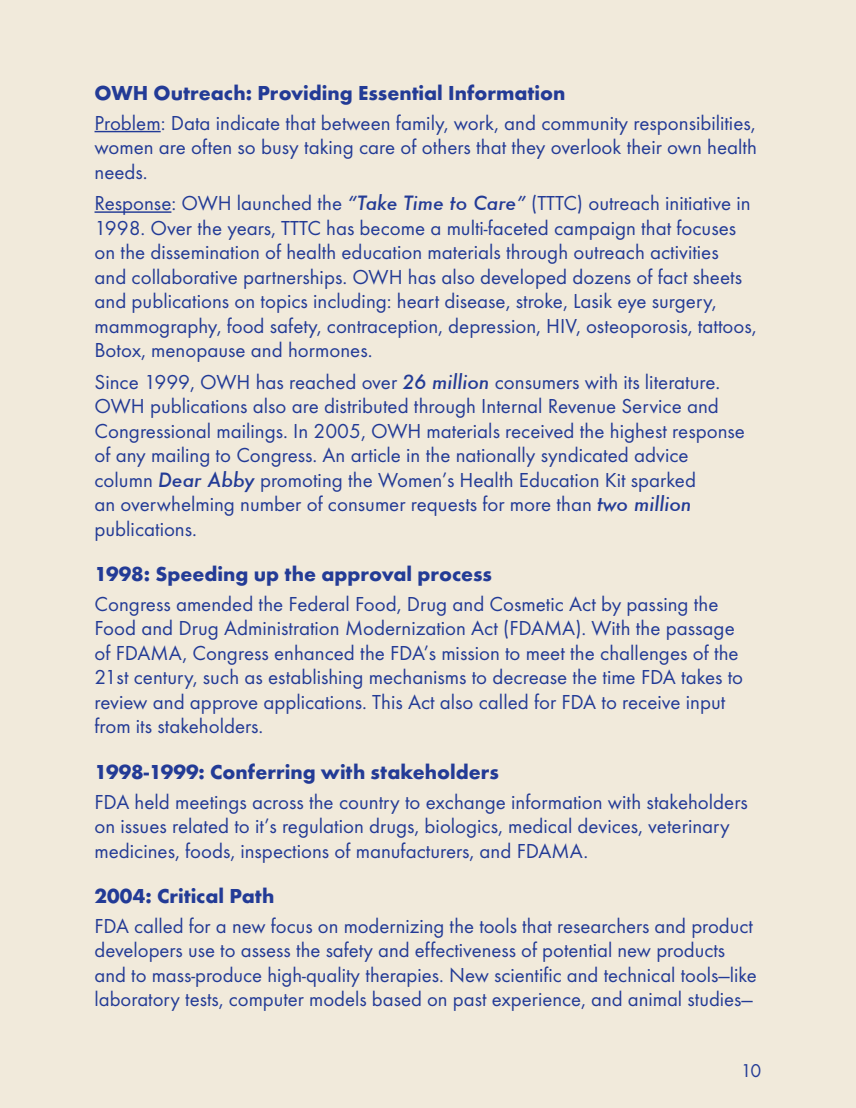
<style>
.page{position:relative;width:856px;height:1108px;background:#f1eadb}
.page>*{position:absolute;margin:0;border:0;box-sizing:border-box;transform-origin:0 0}
.t1{font:21px/24.5px "Futura T";color:#233b96}
.Bold_title{font:700 21px "Futura T";color:#233b96}
.t2{font:19.25px "Futura T";color:#233b96}
.s1{font-family:"Futura";font-weight:500;font-style:italic;font-size:19.25px}
</style>
<div class="page">
<hr style="left:94px;top:131px;width:67px;height:1px;background:#233b96">
<hr style="left:94px;top:211px;width:77px;height:2px;background:#233b96">
<h1 class="Bold_title" style="left:94px;top:80px;width:472px">OWH Outreach: Providing Essential Information</h1>
<p class="t1" style="left:94px;top:110px;width:664px;text-align:justify">Problem: Data indicate that between family, work, and community responsibilities, women are often so busy taking care of others that they overlook their own health needs.</p>
<p class="t1" style="left:94px;top:191px;width:663px">Response: OWH launched the <span class="s1">“Take Time to Care”</span> (TTTC) outreach initiative in 1998. Over the years, TTTC has become a multi-faceted campaign that focuses on the dissemination of health education materials through outreach activities<br>and collaborative partnerships. OWH has also developed dozens of fact sheets and publications on topics including: heart disease, stroke, Lasik eye surgery, mammography, food safety, contraception, depression, HIV, osteoporosis, tattoos, Botox, menopause and hormones.</p>
<p class="t1" style="left:94px;top:369px;width:652px">Since 1999, OWH has reached over <span class="s1">26 million</span> consumers with its literature.<br>OWH publications also are distributed through Internal Revenue Service and Congressional mailings. In 2005, OWH materials received the highest response of any mailing to Congress. An article in the nationally syndicated advice column <span class="s1">Dear Abby</span> promoting the Women’s Health Education Kit sparked<br>an overwhelming number of consumer requests for more than <span class="s1">two million </span>publications.</p>
<h1 class="Bold_title" style="left:95px;top:562px;width:399px">1998: Speeding up the approval process</h1>
<p class="t1" style="left:95px;top:591px;width:650px">Congress amended the Federal Food, Drug and Cosmetic Act by passing the Food and Drug Administration Modernization Act (FDAMA). With the passage of FDAMA, Congress enhanced the FDA’s mission to meet the challenges of the 21st century, such as establishing mechanisms to decrease the time FDA takes to review and approve applications. This Act also called for FDA to receive input from its stakeholders.</p>
<h1 class="Bold_title" style="left:95px;top:759px;width:406px">1998-1999: Conferring with stakeholders</h1>
<p class="t1" style="left:95px;top:789px;width:655px">FDA held meetings across the country to exchange information with stakeholders on issues related to it’s regulation drugs, biologics, medical devices, veterinary medicines, foods, inspections of manufacturers, and FDAMA.</p>
<h1 class="Bold_title" style="left:95px;top:884px;width:181px">2004: Critical Path</h1>
<p class="t1" style="left:94px;top:913px;width:663px">FDA called for a new focus on modernizing the tools that researchers and product developers use to assess the safety and effectiveness of potential new products and to mass-produce high-quality therapies. New scientific and technical tools—like laboratory tests, computer models based on past experience, and animal studies—</p>
<p class="t2" style="left:740px;top:1059px;width:22px">10</p>
</div>
